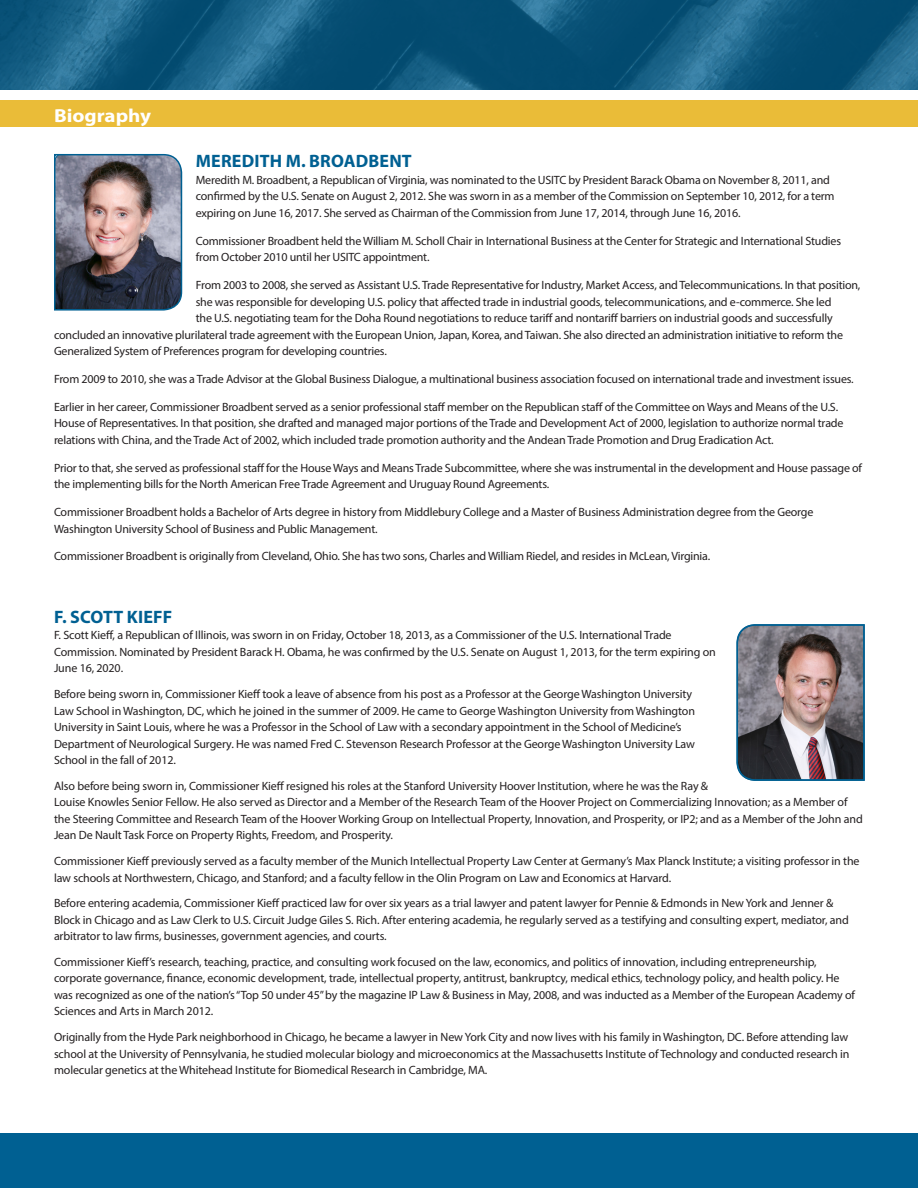
<style>
.page{position:relative;width:918px;height:1188px;background:#fff}
.page>*{position:absolute;margin:0;border:0;box-sizing:border-box;transform-origin:0 0}
.t1{font:700 18.9px "Myriad Pro";color:#fff;scale:1.11 1}
.t2{font:700 18px "Myriad Pro";letter-spacing:.01em;color:#006092}
.t3{font:12px/16.5px "Myriad Pro";letter-spacing:-.015em;color:#231f20}
</style>
<div class="page">
<svg style="left:0;top:0;width:918px;height:90px;background:#10587e"></svg>
<div style="left:0;top:1133px;width:918px;height:55px;background:#006092"></div>
<div style="left:0;top:100px;width:918px;height:28px;background:#eabc38"></div>
<img style="left:54px;top:153px;width:129px;height:158px">
<img style="left:736px;top:624px;width:129px;height:157px">
<h1 class="t1" style="left:54px;top:103px;width:89px">Biography</h1>
<h2 class="t2" style="left:196px;top:150px;width:217px">MEREDITH M. BROADBENT</h2>
<p class="t3" style="left:196px;top:171px;width:640px">Meredith M. Broadbent, a Republican of Virginia, was nominated to the USITC by President Barack Obama on November 8, 2011, and confirmed by the U.S. Senate on August 2, 2012. She was sworn in as a member of the Commission on September 10, 2012, for a term expiring on June 16, 2017. She served as Chairman of the Commission from June 17, 2014, through June 16, 2016.</p>
<p class="t3" style="left:196px;top:232px;width:647px">Commissioner Broadbent held the William M. Scholl Chair in International Business at the Center for Strategic and International Studies from October 2010 until her USITC appointment.</p>
<p class="t3" style="left:196px;top:277px;width:666px">From 2003 to 2008, she served as Assistant U.S. Trade Representative for Industry, Market Access, and Telecommunications. In that position,</p>
<p class="t3" style="left:196px;top:293px;width:637px">she was responsible for developing U.S. policy that affected trade in industrial goods, telecommunications, and e-commerce. She led</p>
<p class="t3" style="left:196px;top:310px;width:638px">the U.S. negotiating team for the Doha Round negotiations to reduce tariff and nontariff barriers on industrial goods and successfully</p>
<p class="t3" style="left:54px;top:326px;width:791px">concluded an innovative plurilateral trade agreement with the European Union, Japan, Korea, and Taiwan. She also directed an administration initiative to reform the</p>
<p class="t3" style="left:54px;top:343px;width:334px">Generalized System of Preferences program for developing countries.</p>
<p class="t3" style="left:54px;top:371px;width:801px">From 2009 to 2010, she was a Trade Advisor at the Global Business Dialogue, a multinational business association focused on international trade and investment issues.</p>
<p class="t3" style="left:54px;top:398px;width:791px">Earlier in her career, Commissioner Broadbent served as a senior professional staff member on the Republican staff of the Committee on Ways and Means of the U.S.<br>House of Representatives. In that position, she drafted and managed major portions of the Trade and Development Act of 2000, legislation to authorize normal trade relations with China, and the Trade Act of 2002, which included trade promotion authority and the Andean Trade Promotion and Drug Eradication Act.</p>
<p class="t3" style="left:54px;top:459px;width:810px">Prior to that, she served as professional staff for the House Ways and Means Trade Subcommittee, where she was instrumental in the development and House passage of the implementing bills for the North American Free Trade Agreement and Uruguay Round Agreements.</p>
<p class="t3" style="left:54px;top:504px;width:761px">Commissioner Broadbent holds a Bachelor of Arts degree in history from Middlebury College and a Master of Business Administration degree from the George<br>Washington University School of Business and Public Management.</p>
<p class="t3" style="left:54px;top:548px;width:658px">Commissioner Broadbent is originally from Cleveland, Ohio. She has two sons, Charles and William Riedel, and resides in McLean, Virginia.</p>
<h2 class="t2" style="left:54px;top:605px;width:120px">F. SCOTT KIEFF</h2>
<p class="t3" style="left:54px;top:627px;width:663px">F. Scott Kieff, a Republican of Illinois, was sworn in on Friday, October 18, 2013, as a Commissioner of the U.S. International Trade<br>Commission. Nominated by President Barack H. Obama, he was confirmed by the U.S. Senate on August 1, 2013, for the term expiring on<br>June 16, 2020.</p>
<p class="t3" style="left:54px;top:686px;width:643px">Before being sworn in, Commissioner Kieff took a leave of absence from his post as a Professor at the George Washington University Law School in Washington, DC, which he joined in the summer of 2009. He came to George Washington University from Washington University in Saint Louis, where he was a Professor in the School of Law with a secondary appointment in the School of Medicine’s Department of Neurological Surgery. He was named Fred C. Stevenson Research Professor at the George Washington University Law School in the fall of 2012.</p>
<p class="t3" style="left:54px;top:777px;width:810px">Also before being sworn in, Commissioner Kieff resigned his roles at the Stanford University Hoover Institution, where he was the Ray &amp;<br>Louise Knowles Senior Fellow. He also served as Director and a Member of the Research Team of the Hoover Project on Commercializing Innovation; as a Member of the Steering Committee and Research Team of the Hoover Working Group on Intellectual Property, Innovation, and Prosperity, or IP2; and as a Member of the John and Jean De Nault Task Force on Property Rights, Freedom, and Prosperity.</p>
<p class="t3" style="left:54px;top:853px;width:807px">Commissioner Kieff previously served as a faculty member of the Munich Intellectual Property Law Center at Germany’s Max Planck Institute; a visiting professor in the law schools at Northwestern, Chicago, and Stanford; and a faculty fellow in the Olin Program on Law and Economics at Harvard.</p>
<p class="t3" style="left:54px;top:895px;width:796px">Before entering academia, Commissioner Kieff practiced law for over six years as a trial lawyer and patent lawyer for Pennie &amp; Edmonds in New York and Jenner &amp;<br>Block in Chicago and as Law Clerk to U.S. Circuit Judge Giles S. Rich. After entering academia, he regularly served as a testifying and consulting expert, mediator, and arbitrator to law firms, businesses, government agencies, and courts.</p>
<p class="t3" style="left:54px;top:953px;width:803px">Commissioner Kieff’s research, teaching, practice, and consulting work focused on the law, economics, and politics of innovation, including entrepreneurship, corporate governance, finance, economic development, trade, intellectual property, antitrust, bankruptcy, medical ethics, technology policy, and health policy. He was recognized as one of the nation’s “Top 50 under 45” by the magazine IP Law &amp; Business in May, 2008, and was inducted as a Member of the European Academy of Sciences and Arts in March 2012.</p>
<p class="t3" style="left:54px;top:1029px;width:797px;text-align:justify">Originally from the Hyde Park neighborhood in Chicago, he became a lawyer in New York City and now lives with his family in Washington, DC. Before attending law school at the University of Pennsylvania, he studied molecular biology and microeconomics at the Massachusetts Institute of Technology and conducted research in molecular genetics at the Whitehead Institute for Biomedical Research in Cambridge, MA.</p>
</div>
